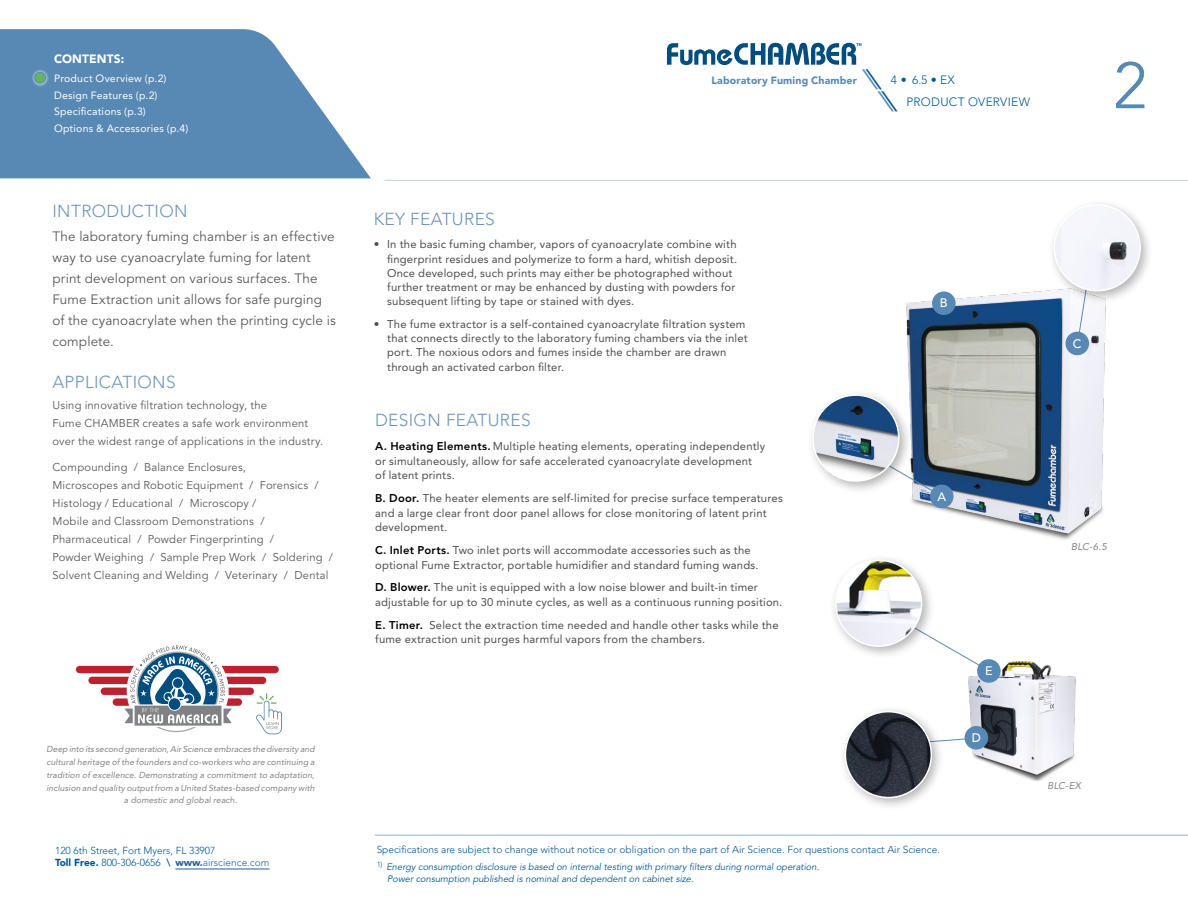
<style>
.page{position:relative;width:1188px;height:918px;background:#fff}
.page>*{position:absolute;margin:0;border:0;box-sizing:border-box;transform-origin:0 0}
.t1{font:300 64.5px "Avenir LT Std";color:#5889b4}
.t2{font:300 17.25px "Avenir LT Std";letter-spacing:.02em;color:#6d94ba}
.t3{font:13.5px/21px "Avenir LT Std";letter-spacing:.01em;color:#58595b}
.t4{font:500 12.3px "Avenir LT Std";color:#fff}
.t5{font:300 12px "Avenir LT Std";letter-spacing:.025em;color:#005695}
.t6{font:900 12px "Avenir LT Std";letter-spacing:.01em;color:#fff}
.t7{font:11.25px/14.7px "Avenir LT Std";letter-spacing:.02em;color:#4d4d4f}
.t8{font:11.25px/18px "Avenir LT Std";letter-spacing:.015em;color:#58595b}
.t9{font:10.5px/16.5px "Avenir LT Std";letter-spacing:.02em;color:#fff}
.t10{font:900 10.5px "Avenir LT Std";letter-spacing:.015em;color:#5889b4}
.t11{font:300 10.2px/12px "Avenir LT Std";color:#005695}
.t12{font:italic 9.75px "Avenir LT Std";letter-spacing:.015em;color:#808285}
.t13{font:italic 9.3px/12px "Avenir LT Std";color:#005695}
.t14{font:italic 8.7px/12.8px "Avenir LT Std";letter-spacing:.005em;color:#808285;text-align:center}
.s1{font-family:"ITC Avant Garde Std";font-weight:400;font-style:italic;font-size:24px;color:#5889b4}
.s2{font-family:"ITC Avant Garde Std";font-weight:400;font-style:italic;font-size:24px}
.s3{font-weight:800;color:#000}
.s4{font-weight:900}
.s5{font-weight:800}
.s6{font-weight:900;color:#215e9e}
.s7{color:#215e9e}
</style>
<div class="page">
<hr style="left:175px;top:869px;width:94px;height:1px;background:#215e9e">
<hr style="left:384px;top:180px;width:804px;height:1px;background:#5889b4">
<hr style="left:375px;top:835px;width:813px;height:1px;background:#5889b4">
<img style="left:906px;top:290px;width:200px;height:250px">
<img style="left:964px;top:659px;width:112px;height:122px">
<svg style="left:935px;top:639px;width:51px;height:33px"></svg>
<div style="left:829px;top:553px;width:106px;height:107px;background:#000;opacity:.3"></div>
<img style="left:836px;top:560px;width:86px;height:86px;border-radius:43px">
<div style="left:835px;top:560px;width:87px;height:87px;border:2px solid #fff;border-radius:50%"></div>
<div style="left:977px;top:659px;width:24px;height:24px;background:#5889b4;border-radius:50%"></div>
<svg style="left:945px;top:737px;width:21px;height:7px"></svg>
<div style="left:839px;top:705px;width:106px;height:106px;background:#000;opacity:.3"></div>
<img style="left:845px;top:712px;width:86px;height:86px;border-radius:43px">
<div style="left:845px;top:711px;width:87px;height:87px;border:2px solid #fff;border-radius:50%"></div>
<div style="left:965px;top:726px;width:23px;height:24px;background:#5889b4;border-radius:50%"></div>
<div style="left:932px;top:291px;width:24px;height:24px;background:#5889b4;border-radius:50%"></div>
<svg style="left:906px;top:437px;width:37px;height:60px;background:#596f88"></svg>
<div style="left:806px;top:388px;width:107px;height:107px;background:#000;opacity:.3"></div>
<img style="left:813px;top:395px;width:86px;height:86px;border-radius:43px">
<div style="left:812px;top:394px;width:88px;height:88px;border:2px solid #fff;border-radius:50%"></div>
<div style="left:930px;top:485px;width:24px;height:23px;background:#5889b4;border-radius:50%"></div>
<svg style="left:1077px;top:304px;width:19px;height:40px"></svg>
<div style="left:1048px;top:198px;width:106px;height:106px;background:#000;opacity:.3"></div>
<img style="left:1054px;top:205px;width:86px;height:86px;border-radius:43px">
<div style="left:1054px;top:204px;width:87px;height:87px;border:2px solid #fff;border-radius:50%"></div>
<div style="left:1065px;top:332px;width:24px;height:23px;background:#5889b4;border-radius:50%"></div>
<svg style="left:75px;top:645px;width:207px;height:89px"></svg>
<svg style="left:0;top:29px;width:371px;height:149px;background:#709abf"></svg>
<svg style="left:32px;top:69px;width:16px;height:17px"></svg>
<div style="left:35px;top:72px;width:11px;height:11px;background:#65b460;border-radius:50%"></div>
<div style="left:35px;top:72px;width:11px;height:11px;border:1px solid #5889b4;border-radius:50%"></div>
<svg style="left:667px;top:43px;width:194px;height:22px"></svg>
<p class="t6" style="left:54px;top:51px;width:72px">CONTENTS:</p>
<p class="t9" style="left:54px;top:70px;width:136px">Product Overview (p.2)<br>Design Features (p.2)<br>Specifications (p.3)<br>Options &amp; Accessories (p.4)</p>
<p class="t10" style="left:711px;top:74px;width:147px">Laboratory Fuming Chamber</p>
<p class="t5" style="left:866px;top:73px;width:90px"><span class="s1">\</span><span class="s2">\</span>4 • 6.5 • EX</p>
<p class="t5" style="left:882px;top:95px;width:150px"><span class="s1">\</span><span class="s2">\</span>PRODUCT OVERVIEW</p>
<h1 class="t1" style="left:1113px;top:48px;width:35px">2</h1>
<h2 class="t2" style="left:52px;top:201px;width:137px">INTRODUCTION</h2>
<p class="t3" style="left:52px;top:226px;width:285px">The laboratory fuming chamber is an effective way to use cyanoacrylate fuming for latent print development on various surfaces. The Fume Extraction unit allows for safe purging of the cyanoacrylate when the printing cycle is complete.</p>
<h2 class="t2" style="left:52px;top:372px;width:125px">APPLICATIONS</h2>
<p class="t8" style="left:52px;top:396px;width:272px">Using innovative filtration technology, the<br>Fume CHAMBER creates a safe work environment over the widest range of applications in the industry.</p>
<p class="t8" style="left:52px;top:458px;width:282px">Compounding / Balance Enclosures,<br>Microscopes and Robotic Equipment / Forensics / Histology / Educational / Microscopy /<br>Mobile and Classroom Demonstrations / Pharmaceutical / Powder Fingerprinting /<br>Powder Weighing / Sample Prep Work / Soldering / Solvent Cleaning and Welding / Veterinary / Dental</p>
<h2 class="t2" style="left:374px;top:209px;width:123px">KEY FEATURES</h2>
<p class="t7" style="left:387px;top:237px;width:352px;line-height:14.2px;text-indent:-14px">• In the basic fuming chamber, vapors of cyanoacrylate combine with fingerprint residues and polymerize to form a hard, whitish deposit.<br>Once developed, such prints may either be photographed without further treatment or may be enhanced by dusting with powders for subsequent lifting by tape or stained with dyes.</p>
<p class="t7" style="left:387px;top:317px;width:362px;text-indent:-14px">• The fume extractor is a self-contained cyanoacrylate filtration system that connects directly to the laboratory fuming chambers via the inlet port. The noxious odors and fumes inside the chamber are drawn through an activated carbon filter.</p>
<h2 class="t2" style="left:375px;top:410px;width:157px">DESIGN FEATURES</h2>
<p class="t7" style="left:375px;top:439px;width:392px"><span class="s3">A. Heating Elements.</span> Multiple heating elements, operating independently or simultaneously, allow for safe accelerated cyanoacrylate development of latent prints.</p>
<p class="t7" style="left:375px;top:491px;width:409px"><span class="s3">B. Door.</span> The heater elements are self-limited for precise surface temperatures and a large clear front door panel allows for close monitoring of latent print development.</p>
<p class="t7" style="left:375px;top:543px;width:385px"><span class="s3">C. Inlet Ports.</span> Two inlet ports will accommodate accessories such as the optional Fume Extractor, portable humidifier and standard fuming wands.</p>
<p class="t7" style="left:375px;top:580px;width:409px"><span class="s3">D. Blower.</span> The unit is equipped with a low noise blower and built-in timer adjustable for up to 30 minute cycles, as well as a continuous running position.</p>
<p class="t7" style="left:375px;top:618px;width:405px"><span class="s3">E. Timer.</span> Select the extraction time needed and handle other tasks while the fume extraction unit purges harmful vapors from the chambers.</p>
<p class="t14" style="left:46px;top:743px;width:270px">Deep into its second generation, Air Science embraces the diversity and cultural heritage of the founders and co-workers who are continuing a tradition of excellence. Demonstrating a commitment to adaptation, inclusion and quality output from a United States-based company with a domestic and global reach.</p>
<p class="t4" style="left:940px;top:296px;width:9px">B</p>
<p class="t4" style="left:937px;top:489px;width:10px">A</p>
<p class="t11" style="left:55px;top:845px;width:216px">120 6th Street, Fort Myers, FL 33907<br><span class="s4">Toll Free.</span> 800-306-0656 <span class="s5">\</span> <span class="s6">www.</span><span class="s7">airscience.com</span></p>
<p class="t11" style="left:377px;top:844px;width:565px">Specifications are subject to change without notice or obligation on the part of Air Science. For questions contact Air Science.</p>
<p class="t13" style="left:387px;top:861px;width:434px;text-indent:-10px"><sup>1)</sup> Energy consumption disclosure is based on internal testing with primary filters during normal operation.<br>Power consumption published is nominal and dependent on cabinet size.</p>
<p class="t4" style="left:985px;top:664px;width:9px">E</p>
<p class="t4" style="left:972px;top:731px;width:11px">D</p>
<p class="t4" style="left:1073px;top:336px;width:10px">C</p>
<p class="t12" style="left:1071px;top:541px;width:37px">BLC-6.5</p>
<p class="t12" style="left:1047px;top:780px;width:35px">BLC-EX</p>
</div>
